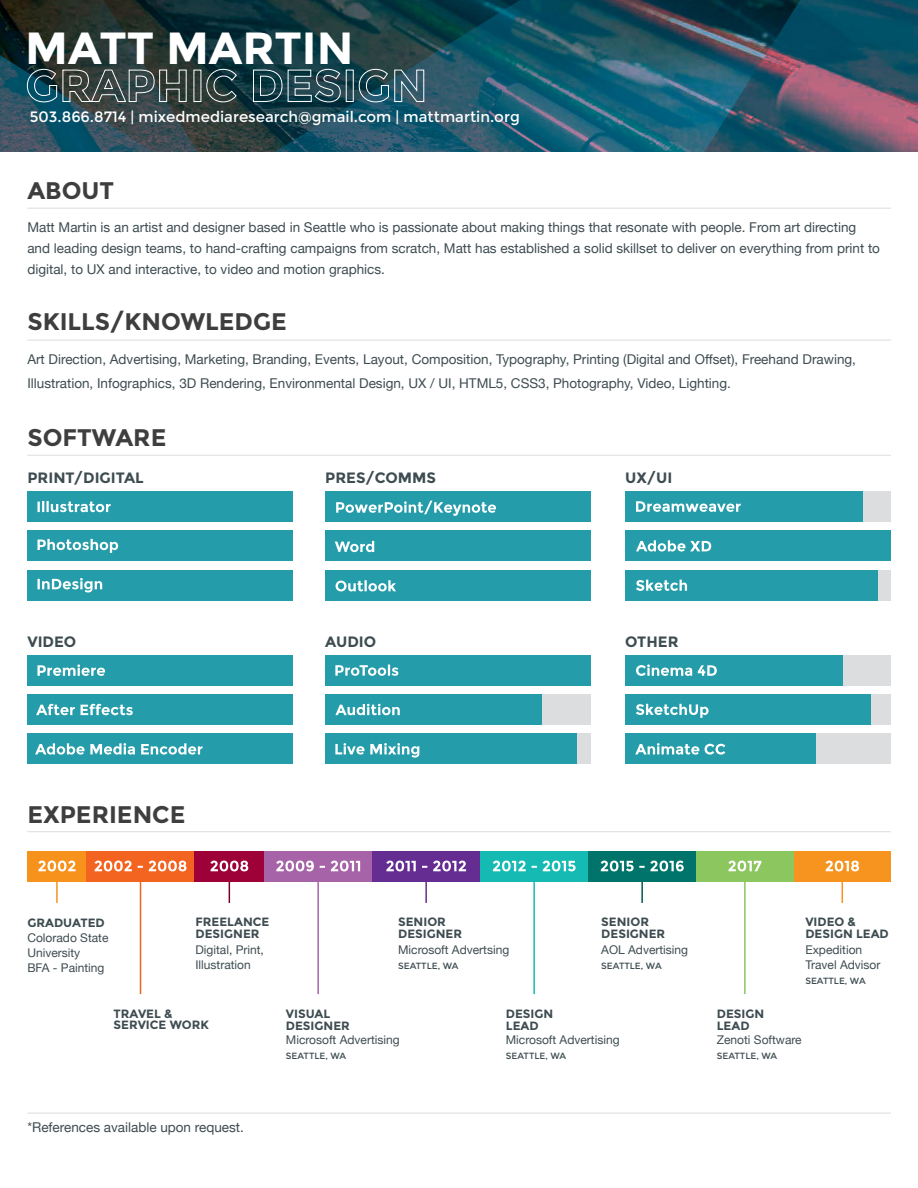
<style>
.page{position:relative;width:918px;height:1188px;background:#fff}
.page>*{position:absolute;margin:0;border:0;box-sizing:border-box;transform-origin:0 0}
.t1{font:700 45px "Montserrat";color:#fff}
.t2{font:700 24px "Montserrat";color:#3e3e3f}
.t3{font:15px "Montserrat";color:#fff}
.t4{font:700 15px "Montserrat";color:#3e4c51}
.t5{font:13.5px/21px "Helvetica Neue";color:#3e4c51}
.t6{font:12px/15px "Helvetica Neue";color:#3e4c51}
.t7{font:700 12px/12px "Montserrat";color:#3e4c51}
.t8{font:9px "Montserrat";color:#3e4c51}
.s1{font-family:"Montserrat";font-weight:700}
</style>
<div class="page">
<div style="left:794px;top:851px;width:97px;height:30px;background:#f79420"></div>
<div style="left:696px;top:851px;width:98px;height:30px;background:#8cc65e"></div>
<div style="left:27px;top:851px;width:60px;height:30px;background:#f7931d"></div>
<div style="left:87px;top:851px;width:108px;height:30px;background:#f36421"></div>
<div style="left:480px;top:851px;width:108px;height:30px;background:#15bbb3"></div>
<div style="left:195px;top:851px;width:69px;height:30px;background:#9d0138"></div>
<div style="left:264px;top:851px;width:108px;height:30px;background:#a763a8"></div>
<div style="left:372px;top:851px;width:108px;height:30px;background:#652d91"></div>
<div style="left:588px;top:851px;width:108px;height:30px;background:#00736a"></div>
<div style="left:625px;top:531px;width:266px;height:30px;background:#259ca9"></div>
<svg style="left:636px;top:540px;width:75px;height:12px"></svg>
<img style="left:0;top:0;width:918px;height:151px">
<svg style="left:27px;top:69px;width:160px;height:34px;background:#485a5b"></svg>
<svg style="left:206px;top:69px;width:31px;height:34px"></svg>
<svg style="left:253px;top:69px;width:88px;height:34px;background:#395b64"></svg>
<div style="left:346px;top:70px;width:8px;height:32px;border:1px solid #fff"></div>
<svg style="left:358px;top:69px;width:67px;height:34px;background:#426875"></svg>
<hr style="left:27px;top:1113px;width:864px;height:1px;background:#dcdddf">
<svg style="left:38px;top:861px;width:38px;height:10px"></svg>
<svg style="left:95px;top:861px;width:92px;height:10px"></svg>
<svg style="left:493px;top:861px;width:83px;height:10px"></svg>
<hr style="left:56px;top:881px;width:2px;height:22px;background:#f7931d">
<svg style="left:842px;top:881px;width:1px;height:22px"></svg>
<svg style="left:210px;top:861px;width:38px;height:10px"></svg>
<svg style="left:229px;top:881px;width:1px;height:22px"></svg>
<svg style="left:276px;top:861px;width:84px;height:10px"></svg>
<hr style="left:317px;top:877px;width:2px;height:117px;background:#a763a8">
<hr style="left:140px;top:877px;width:1px;height:117px;background:#f36421">
<svg style="left:386px;top:861px;width:80px;height:10px"></svg>
<hr style="left:425px;top:881px;width:2px;height:22px;background:#652d91">
<svg style="left:728px;top:861px;width:33px;height:10px"></svg>
<svg style="left:601px;top:861px;width:83px;height:10px"></svg>
<hr style="left:533px;top:877px;width:2px;height:117px;background:#15bbb3">
<hr style="left:641px;top:881px;width:2px;height:22px;background:#005951">
<hr style="left:744px;top:881px;width:2px;height:113px;background:#8cc65e">
<hr style="left:27px;top:831px;width:864px;height:1px;background:#dcdddf">
<hr style="left:27px;top:208px;width:864px;height:1px;background:#dcdddf">
<div style="left:325px;top:491px;width:266px;height:31px;background:#259ca9"></div>
<div style="left:325px;top:531px;width:266px;height:30px;background:#259ca9"></div>
<div style="left:325px;top:570px;width:266px;height:31px;background:#259ca9"></div>
<svg style="left:336px;top:501px;width:160px;height:15px"></svg>
<svg style="left:335px;top:541px;width:39px;height:11px"></svg>
<svg style="left:336px;top:580px;width:60px;height:11px"></svg>
<div style="left:775px;top:694px;width:116px;height:31px;background:#dcdddf"></div>
<div style="left:775px;top:734px;width:116px;height:30px;background:#dcdddf"></div>
<div style="left:775px;top:655px;width:116px;height:31px;background:#dcdddf"></div>
<div style="left:27px;top:491px;width:266px;height:31px;background:#259ca9"></div>
<div style="left:27px;top:531px;width:266px;height:30px;background:#259ca9"></div>
<div style="left:27px;top:570px;width:266px;height:31px;background:#259ca9"></div>
<svg style="left:37px;top:501px;width:74px;height:11px"></svg>
<svg style="left:37px;top:539px;width:81px;height:14px"></svg>
<svg style="left:37px;top:578px;width:65px;height:15px"></svg>
<div style="left:27px;top:655px;width:266px;height:31px;background:#259ca9"></div>
<div style="left:27px;top:694px;width:266px;height:31px;background:#259ca9"></div>
<div style="left:27px;top:734px;width:266px;height:30px;background:#259ca9"></div>
<svg style="left:37px;top:664px;width:68px;height:12px"></svg>
<svg style="left:36px;top:704px;width:97px;height:11px"></svg>
<div style="left:625px;top:655px;width:218px;height:31px;background:#259ca9"></div>
<div style="left:625px;top:694px;width:246px;height:31px;background:#259ca9"></div>
<div style="left:625px;top:734px;width:190px;height:30px;background:#259ca9"></div>
<svg style="left:636px;top:704px;width:73px;height:14px"></svg>
<svg style="left:635px;top:743px;width:90px;height:12px"></svg>
<svg style="left:35px;top:743px;width:168px;height:12px"></svg>
<div style="left:625px;top:491px;width:239px;height:31px;background:#259ca9"></div>
<div style="left:864px;top:491px;width:27px;height:31px;background:#dcdddf"></div>
<div style="left:852px;top:570px;width:39px;height:31px;background:#dcdddf"></div>
<div style="left:325px;top:655px;width:266px;height:31px;background:#259ca9"></div>
<div style="left:325px;top:694px;width:226px;height:31px;background:#259ca9"></div>
<div style="left:325px;top:734px;width:255px;height:30px;background:#259ca9"></div>
<div style="left:543px;top:694px;width:48px;height:31px;background:#dcdddf"></div>
<div style="left:578px;top:734px;width:13px;height:30px;background:#dcdddf"></div>
<svg style="left:335px;top:665px;width:63px;height:11px"></svg>
<svg style="left:335px;top:743px;width:84px;height:15px"></svg>
<hr style="left:27px;top:340px;width:864px;height:1px;background:#dcdddf">
<hr style="left:27px;top:455px;width:864px;height:1px;background:#dcdddf">
<svg style="left:335px;top:704px;width:65px;height:11px"></svg>
<svg style="left:636px;top:664px;width:81px;height:12px"></svg>
<svg style="left:636px;top:501px;width:105px;height:11px"></svg>
<div style="left:625px;top:570px;width:252px;height:31px;background:#259ca9"></div>
<svg style="left:636px;top:580px;width:51px;height:11px"></svg>
<svg style="left:825px;top:861px;width:34px;height:10px"></svg>
<p class="t1" style="left:25px;top:21px;width:330px">MATT MARTIN</p>
<p class="t3" style="left:30px;top:108px;width:491px">503.866.8714 | mixedmediaresearch@gmail.com | mattmartin.org</p>
<p class="t2" style="left:27px;top:176px;width:88px">ABOUT</p>
<p class="t5" style="left:27px;top:217px;width:854px">Matt Martin is an artist and designer based in Seattle who is passionate about making things that resonate with people. From art directing and leading design teams, to hand-crafting campaigns from scratch, Matt has established a solid skillset to deliver on everything from print to digital, to UX and interactive, to video and motion graphics.</p>
<p class="t2" style="left:27px;top:308px;width:261px">SKILLS/KNOWLEDGE</p>
<p class="t5" style="left:27px;top:347px;width:830px;line-height:24px">Art Direction, Advertising, Marketing, Branding, Events, Layout, Composition, Typography, Printing (Digital and Offset), Freehand Drawing,<br>Illustration, Infographics, 3D Rendering, Environmental Design, UX / UI, HTML5, CSS3, Photography, Video, Lighting.</p>
<p class="t2" style="left:27px;top:423px;width:141px">SOFTWARE</p>
<p class="t4" style="left:27px;top:469px;width:118px">PRINT/DIGITAL</p>
<p class="t4" style="left:27px;top:633px;width:50px">VIDEO</p>
<p class="t4" style="left:325px;top:469px;width:112px">PRES/COMMS</p>
<p class="t4" style="left:625px;top:469px;width:49px">UX/UI</p>
<p class="t4" style="left:325px;top:633px;width:53px">AUDIO</p>
<p class="t4" style="left:625px;top:633px;width:55px">OTHER</p>
<p class="t2" style="left:27px;top:800px;width:160px">EXPERIENCE</p>
<p class="t6" style="left:27px;top:915px;width:83px"><span class="s1">GRADUATED<br></span>Colorado State<br>University<br>BFA - Painting</p>
<p class="t7" style="left:196px;top:916px;width:75px">FREELANCE<br>DESIGNER</p>
<p class="t6" style="left:196px;top:942px;width:70px">Digital, Print,<br>Illustration</p>
<p class="t7" style="left:114px;top:1009px;width:97px;line-height:10.5px">TRAVEL &amp;<br>SERVICE WORK</p>
<p class="t7" style="left:398px;top:916px;width:66px">SENIOR<br>DESIGNER</p>
<p class="t6" style="left:398px;top:942px;width:113px">Microsoft Advertsing</p>
<p class="t8" style="left:398px;top:960px;width:62px">SEATTLE, WA</p>
<p class="t7" style="left:601px;top:916px;width:66px">SENIOR<br>DESIGNER</p>
<p class="t6" style="left:601px;top:942px;width:88px">AOL Advertising</p>
<p class="t8" style="left:601px;top:960px;width:62px">SEATTLE, WA</p>
<p class="t7" style="left:286px;top:1008px;width:66px">VISUAL<br>DESIGNER</p>
<p class="t6" style="left:286px;top:1032px;width:115px">Microsoft Advertising</p>
<p class="t8" style="left:286px;top:1051px;width:62px">SEATTLE, WA</p>
<p class="t7" style="left:506px;top:1008px;width:49px">DESIGN<br>LEAD</p>
<p class="t6" style="left:506px;top:1032px;width:115px">Microsoft Advertising</p>
<p class="t8" style="left:506px;top:1051px;width:62px">SEATTLE, WA</p>
<p class="t5" style="left:27px;top:1116px;width:218px">*References available upon request.</p>
<p class="t7" style="left:805px;top:916px;width:85px">VIDEO &amp;<br>DESIGN LEAD</p>
<p class="t6" style="left:805px;top:942px;width:77px">Expedition<br>Travel Advisor</p>
<p class="t8" style="left:805px;top:975px;width:62px">SEATTLE, WA</p>
<p class="t7" style="left:717px;top:1008px;width:49px">DESIGN<br>LEAD</p>
<p class="t6" style="left:717px;top:1032px;width:86px">Zenoti Software</p>
<p class="t8" style="left:717px;top:1051px;width:62px">SEATTLE, WA</p>
</div>
